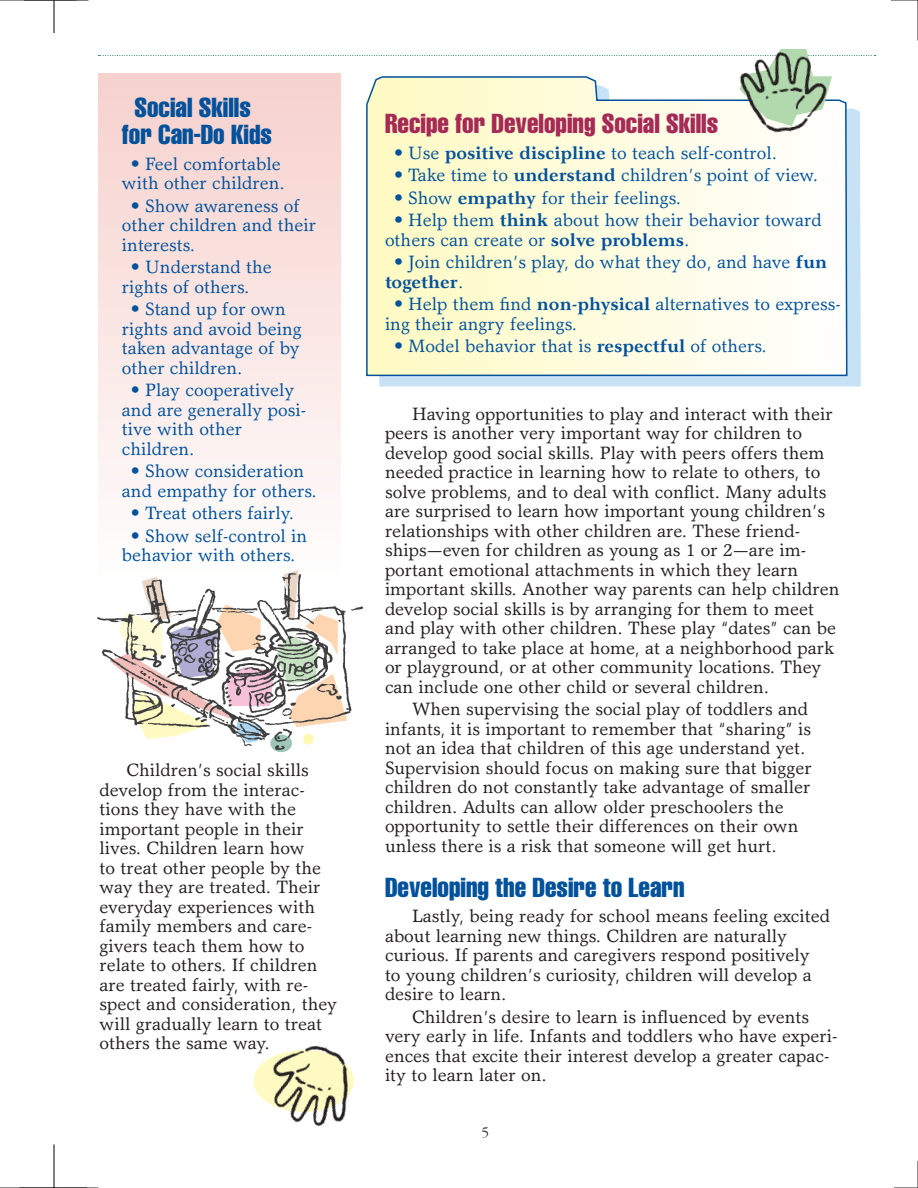
<style>
.page{position:relative;width:918px;height:1188px;background:#fff}
.page>*{position:absolute;margin:0;border:0;box-sizing:border-box;transform-origin:0 0}
.t1{font:27px/27px "Helvetica LT Std Comp";color:#01519b;text-align:center}
.t2{font:27px "Helvetica LT Std Comp";color:#a52a56}
.t3{font:18px/19.5px "Garth Graphic Std";color:#231f20}
.t4{font:18px/19.5px "Garth Graphic Std";color:#01519b}
.t5{font:300 15px "ITC Garamond Std";color:#231f20}
.s1{font-weight:700}
</style>
<div class="page">
<svg style="left:379px;top:126px;width:482px;height:261px;background:#c9e3f5"></svg>
<svg style="left:366px;top:126px;width:482px;height:251px"></svg>
<hr style="left:917px;top:0;width:1px;height:40px;background:#231f20">
<svg style="left:891px;top:0;width:27px;height:1px"></svg>
<hr style="left:54px;top:0;width:1px;height:33px;background:#000">
<hr style="left:24px;top:0;width:64px;height:1px;background:#000">
<svg style="left:894px;top:1161px;width:24px;height:27px"></svg>
<hr style="left:54px;top:1144px;width:1px;height:44px;background:#000">
<svg style="left:98px;top:126px;width:242px;height:364px"></svg>
<img style="left:98px;top:572px;width:266px;height:180px">
<svg style="left:98px;top:55px;width:778px;height:71px"></svg>
<img style="left:724px;top:49px;width:116px;height:97px">
<img style="left:253px;top:1045px;width:101px;height:82px">
<div style="left:303px;top:734px;width:10px;height:11px;background:#fff8ae;border-radius:50%"></div>
<hr style="left:0;top:1187px;width:98px;height:1px;background:#231f20">
<hr style="left:0;top:0;width:76px;height:1px;background:#231f20">
<h1 class="t1" style="left:122px;top:94px;width:152px">Social Skills for Can-Do Kids</h1>
<p class="t4" style="left:122px;top:154px;width:164px;text-align:center">• Feel comfortable with other children.</p>
<p class="t4" style="left:122px;top:196px;width:196px;text-indent:9px">• Show awareness of other children and their interests.</p>
<p class="t4" style="left:122px;top:257px;width:151px;text-indent:9px">• Understand the rights of others.</p>
<p class="t4" style="left:122px;top:299px;width:181px;text-indent:9px">• Stand up for own rights and avoid being taken advantage of by other children.</p>
<p class="t4" style="left:122px;top:380px;width:186px;text-indent:9px">• Play cooperatively and are generally posi&shy;tive with other children.</p>
<p class="t4" style="left:122px;top:461px;width:196px;text-align:center">• Show consideration and empathy for others.</p>
<p class="t4" style="left:131px;top:503px;width:165px">• Treat others fairly.</p>
<p class="t4" style="left:122px;top:526px;width:187px;text-indent:9px">• Show self-control in behavior with others.</p>
<p class="t3" style="left:99px;top:760px;width:239px;text-indent:27px">Children’s social skills develop from the interac&shy;tions they have with the important people in their lives. Children learn how<br>to treat other people by the way they are treated. Their everyday experiences with family members and care&shy;givers teach them how to relate to others. If children are treated fairly, with re&shy;spect and consideration, they will gradually learn to treat others the same way.</p>
<h1 class="t2" style="left:385px;top:107px;width:335px">Recipe for Developing Social Skills</h1>
<p class="t4" style="left:394px;top:143px;width:385px">• Use <span class="s1">positive discipline</span> to teach self-control.</p>
<p class="t4" style="left:394px;top:165px;width:426px">• Take time to <span class="s1">understand</span> children’s point of view.</p>
<p class="t4" style="left:394px;top:188px;width:289px">• Show <span class="s1">empathy</span> for their feelings.</p>
<p class="t4" style="left:385px;top:210px;width:438px;text-indent:9px">• Help them <span class="s1">think</span> about how their behavior toward others can create or <span class="s1">solve problems</span>.</p>
<p class="t4" style="left:385px;top:252px;width:444px;text-indent:9px">• Join children’s play, do what they do, and have <span class="s1">fun together</span>.</p>
<p class="t4" style="left:385px;top:294px;width:457px;text-indent:9px">• Help them find <span class="s1">non-physical</span> alternatives to express&shy;ing their angry feelings.</p>
<p class="t4" style="left:394px;top:336px;width:374px">• Model behavior that is <span class="s1">respectful</span> of others.</p>
<p class="t3" style="left:385px;top:404px;width:456px;text-indent:27px">Having opportunities to play and interact with their peers is another very important way for children to develop good social skills. Play with peers offers them needed practice in learning how to relate to others, to solve problems, and to deal with conflict. Many adults are surprised to learn how important young children’s relationships with other children are. These friend&shy;ships—even for children as young as 1 or 2—are im&shy;portant emotional attachments in which they learn important skills. Another way parents can help children develop social skills is by arranging for them to meet and play with other children. These play “dates” can be arranged to take place at home, at a neighborhood park or playground, or at other community locations. They can include one other child or several children.</p>
<p class="t3" style="left:385px;top:699px;width:428px;text-indent:27px">When supervising the social play of toddlers and infants, it is important to remember that “sharing” is not an idea that children of this age understand yet.<br>Supervision should focus on making sure that bigger children do not constantly take advantage of smaller children. Adults can allow older preschoolers the opportunity to settle their differences on their own unless there is a risk that someone will get hurt.</p>
<h1 class="t1" style="left:385px;top:873px;width:301px">Developing the Desire to Learn</h1>
<p class="t3" style="left:385px;top:906px;width:447px;text-indent:27px">Lastly, being ready for school means feeling excited about learning new things. Children are naturally curious. If parents and caregivers respond positively<br>to young children’s curiosity, children will develop a desire to learn.</p>
<p class="t3" style="left:385px;top:1007px;width:454px;text-indent:27px">Children’s desire to learn is influenced by events very early in life. Infants and toddlers who have experi&shy;ences that excite their interest develop a greater capac&shy;ity to learn later on.</p>
<p class="t5" style="left:482px;top:1124px;width:9px">5</p>
</div>
